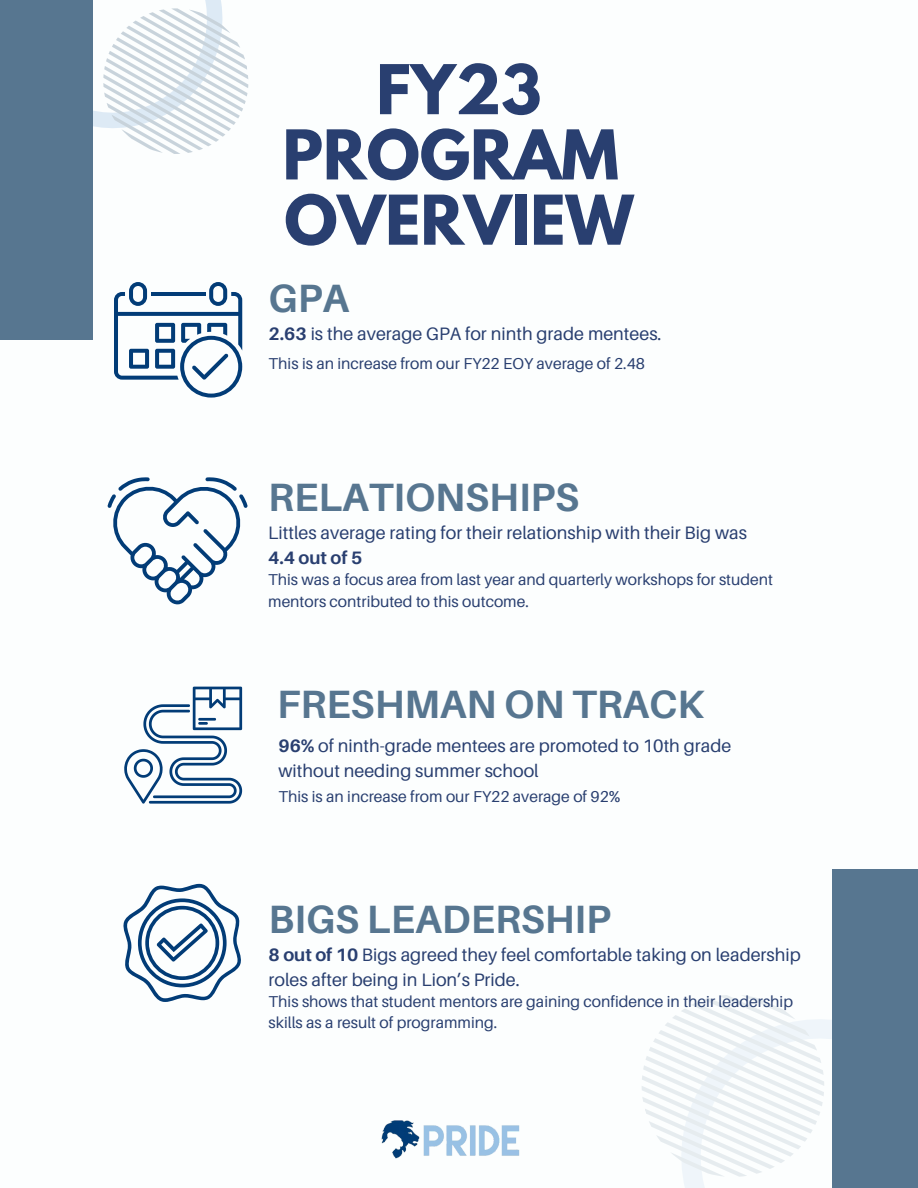
<style>
.page{position:relative;width:918px;height:1188px;background:#fff}
.page>*{position:absolute;margin:0;border:0;box-sizing:border-box;transform-origin:0 0}
.t1{font:700 60.75px/65.2px "League Spartan";color:#293f70;text-align:center}
.t2{font:700 39.45px "Aileron";color:#577690}
.t3{font:18px/24.8px "Aileron";color:#293f70}
.t4{font:700 18px "Aileron";color:#293f70}
.t5{font:15.75px/21.3px "Aileron";color:#293f70}
.s1{font-weight:700}
</style>
<div class="page">
<svg style="left:93px;top:0;width:156px;height:154px"></svg>
<svg style="left:825px;top:990px;width:8px;height:198px"></svg>
<svg style="left:641px;top:995px;width:184px;height:193px"></svg>
<div style="left:0;top:0;width:93px;height:340px;background:#577690"></div>
<div style="left:833px;top:869px;width:85px;height:319px;background:#577690"></div>
<img style="left:381px;top:1120px;width:139px;height:39px">
<svg style="left:114px;top:282px;width:128px;height:116px"></svg>
<svg style="left:107px;top:477px;width:141px;height:127px"></svg>
<svg style="left:124px;top:687px;width:118px;height:117px"></svg>
<svg style="left:123px;top:884px;width:118px;height:118px"></svg>
<p class="t1" style="left:283px;top:65px;width:338px">FY23<br>PROGRAM</p>
<p class="t1" style="left:284px;top:195px;width:351px">OVERVIEW</p>
<p class="t2" style="left:269px;top:273px;width:82px">GPA</p>
<p class="t3" style="left:269px;top:321px;width:394px"><span class="s1">2.63</span> is the average GPA for ninth grade mentees.</p>
<p class="t5" style="left:269px;top:353px;width:378px">This is an increase from our FY22 EOY average of 2.48</p>
<p class="t2" style="left:268px;top:473px;width:312px">RELATIONSHIPS</p>
<p class="t3" style="left:268px;top:520px;width:480px">Littles average rating for their relationship with their Big was</p>
<p class="t4" style="left:268px;top:546px;width:96px">4.4 out of 5</p>
<p class="t5" style="left:268px;top:569px;width:506px">This was a focus area from last year and quarterly workshops for student mentors contributed to this outcome.</p>
<p class="t2" style="left:277px;top:679px;width:429px">FRESHMAN ON TRACK</p>
<p class="t3" style="left:278px;top:733px;width:454px"><span class="s1">96%</span> of ninth-grade mentees are promoted to 10th grade</p>
<p class="t3" style="left:278px;top:758px;width:262px">without needing summer school</p>
<p class="t5" style="left:278px;top:785px;width:344px">This is an increase from our FY22 average of 92%</p>
<p class="t2" style="left:269px;top:894px;width:344px">BIGS LEADERSHIP</p>
<p class="t3" style="left:269px;top:942px;width:534px"><span class="s1">8 out of 10</span> Bigs agreed they feel comfortable taking on leadership roles after being in Lion’s Pride.</p>
<p class="t5" style="left:269px;top:991px;width:526px">This shows that student mentors are gaining confidence in their leadership skills as a result of programming.</p>
</div>
